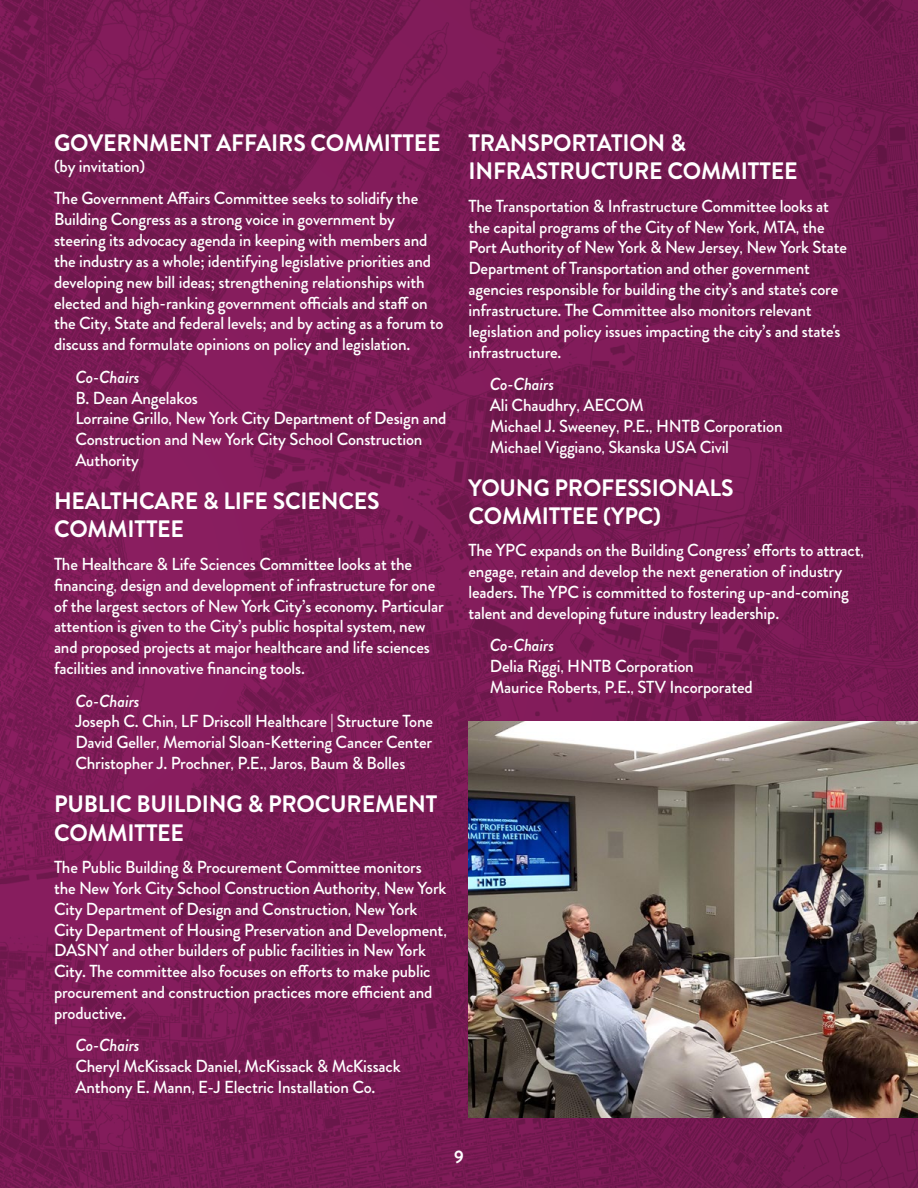
<style>
.page{position:relative;width:918px;height:1188px;background:#fff}
.page>*{position:absolute;margin:0;border:0;box-sizing:border-box;transform-origin:0 0}
.t1{font:700 23.7px/28.5px "Brandon Grotesque";letter-spacing:-.01em;color:#fff}
.t2{font:700 18px "Brandon Grotesque";color:#fff}
.t3{font:500 17.4px/20.9px "Brandon Grotesque";letter-spacing:-.01em;color:#fff}
.t4{font:italic 500 17.4px "Brandon Grotesque";letter-spacing:-.01em;color:#fff}
.s1{font-family:"Benton Sans Comp";font-weight:400}
.s2{font-style:italic}
</style>
<div class="page">
<img style="left:0;top:0;width:918px;height:1188px">
<img style="left:468px;top:722px;width:450px;height:395px">
<h1 class="t1" style="left:54px;top:129px;width:388px">GOVERNMENT AFFAIRS COMMITTEE</h1>
<p class="t3" style="left:54px;top:150px;width:366px;line-height:32.2px">(by invitation)<br>The Government Affairs Committee seeks to solidify the</p>
<p class="t3" style="left:54px;top:209px;width:391px">Building Congress as a strong voice in government by steering its advocacy agenda in keeping with members and the industry as a whole; identifying legislative priorities and developing new bill ideas; strengthening relationships with elected and high-ranking government officials and staff on the City<span class="s1">,</span> State and federal levels; and by acting as a forum to discuss and formulate opinions on policy and legislation.</p>
<p class="t4" style="left:75px;top:365px;width:66px">Co-Chairs</p>
<p class="t3" style="left:75px;top:387px;width:373px">B. Dean Angelakos<br>Lorraine Grillo<span class="s1">,</span> New York City Department of Design and Construction and New York City School Construction Authority</p>
<h1 class="t1" style="left:54px;top:487px;width:327px">HEALTHCARE &amp; LIFE SCIENCES<br>COMMITTEE</h1>
<p class="t3" style="left:54px;top:554px;width:391px">The Healthcare &amp; Life Sciences Committee looks at the financing<span class="s1">,</span> design and development of infrastructure for one of the largest sectors of New York City’s economy. Particular attention is given to the City’s public hospital system<span class="s1">,</span> new and proposed projects at major healthcare and life sciences facilities and innovative financing tools.</p>
<p class="t3" style="left:75px;top:690px;width:359px"><span class="s2">Co-Chairs<br></span>Joseph C. Chin<span class="s1">,</span> LF Driscoll Healthcare | Structure Tone David Geller<span class="s1">,</span> Memorial Sloan-Kettering Cancer Center Christopher J. Prochner<span class="s1">,</span> P.E.<span class="s1">,</span> Jaros<span class="s1">,</span> Baum &amp; Bolles</p>
<h1 class="t1" style="left:54px;top:790px;width:385px">PUBLIC BUILDING &amp; PROCUREMENT<br>COMMITTEE</h1>
<p class="t3" style="left:54px;top:857px;width:394px">The Public Building &amp; Procurement Committee monitors the New York City School Construction Authority<span class="s1">,</span> New York City Department of Design and Construction<span class="s1">,</span> New York City Department of Housing Preservation and Development<span class="s1">, </span>DASNY and other builders of public facilities in New York City. The committee also focuses on efforts to make public procurement and construction practices more efficient and productive.</p>
<p class="t3" style="left:75px;top:1035px;width:327px"><span class="s2">Co-Chairs<br></span>Cheryl McKissack Daniel<span class="s1">,</span> McKissack &amp; McKissack<br>Anthony E. Mann<span class="s1">,</span> E-J Electric Installation Co.</p>
<h1 class="t1" style="left:468px;top:129px;width:331px">TRANSPORTATION &amp;<br>INFRASTRUCTURE COMMITTEE</h1>
<p class="t3" style="left:469px;top:196px;width:380px">The Transportation &amp; Infrastructure Committee looks at the capital programs of the City of New York<span class="s1">,</span> MTA<span class="s1">,</span> the Port Authority of New York &amp; New Jersey<span class="s1">,</span> New York State Department of Transportation and other government agencies responsible for building the city’s and state's core infrastructure. The Committee also monitors relevant legislation and policy issues impacting the city’s and state's infrastructure.</p>
<p class="t3" style="left:490px;top:374px;width:294px"><span class="s2">Co-Chairs<br></span>Ali Chaudhry<span class="s1">,</span> AECOM<br>Michael J. Sweeney<span class="s1">,</span> P.E.<span class="s1">,</span> HNTB Corporation<br>Michael Viggiano<span class="s1">,</span> Skanska USA Civil</p>
<h1 class="t1" style="left:468px;top:474px;width:267px">YOUNG PROFESSIONALS<br>COMMITTEE (YPC)</h1>
<p class="t3" style="left:468px;top:540px;width:397px">The YPC expands on the Building Congress’ efforts to attract<span class="s1">, </span>engage<span class="s1">,</span> retain and develop the next generation of industry leaders. The YPC is committed to fostering up-and-coming talent and developing future industry leadership.</p>
<p class="t3" style="left:490px;top:635px;width:264px"><span class="s2">Co-Chairs<br></span>Delia Riggi<span class="s1">,</span> HNTB Corporation<br>Maurice Roberts<span class="s1">,</span> P.E.<span class="s1">,</span> STV Incorporated</p>
<p class="t2" style="left:454px;top:1144px;width:11px">9</p>
</div>
